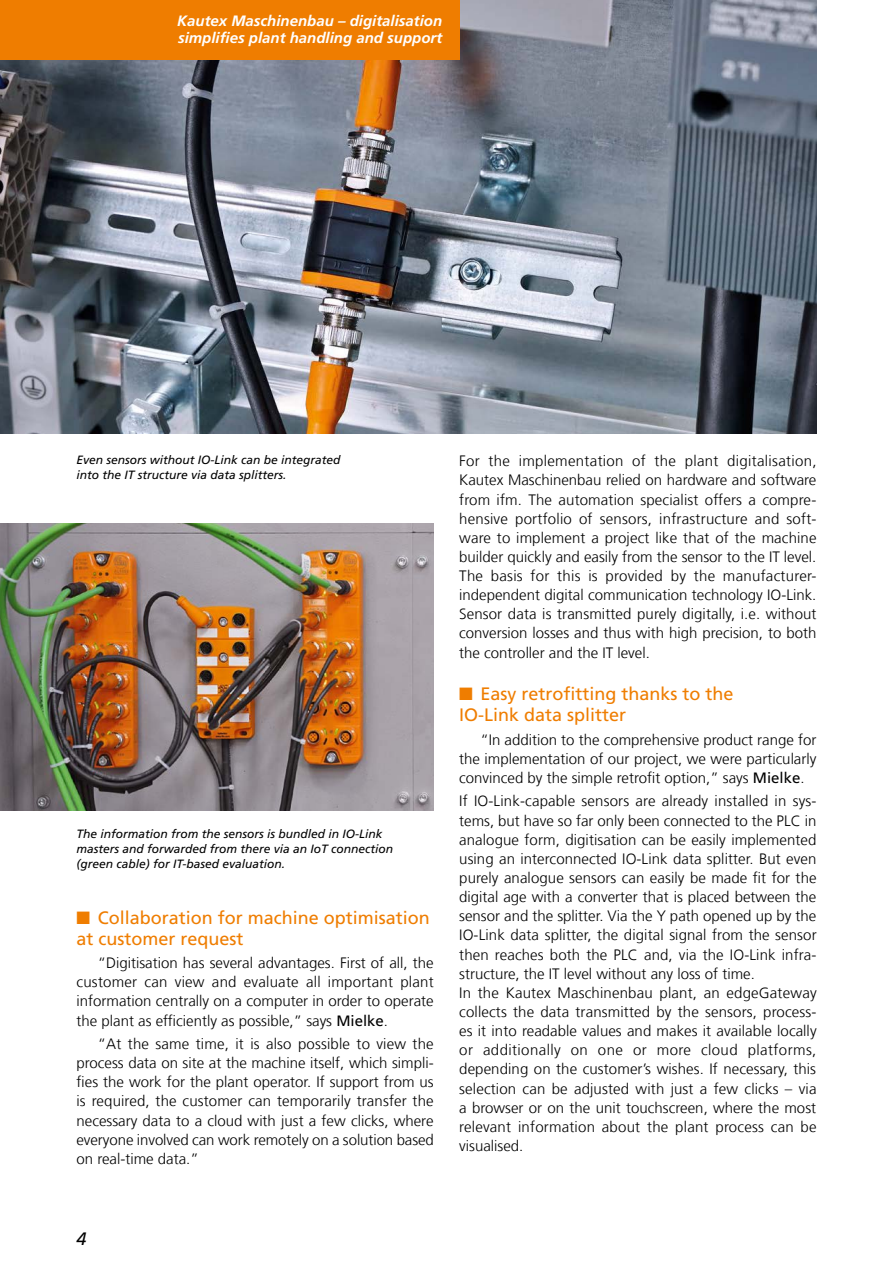
<style>
.page{position:relative;width:893px;height:1263px;background:#fff}
.page>*{position:absolute;margin:0;border:0;box-sizing:border-box;transform-origin:0 0}
.t1{font:18px/21.3px "Frutiger LT Com";color:#ef7d00}
.t2{font:italic 18px "Frutiger LT Com";color:#000}
.Fließtext_verschacht{font:300 15px/19.2px "Frutiger LT Com";letter-spacing:.005em;color:#000;text-align:justify}
.Boxtext_orange{font:italic 700 15px/17px "Frutiger LT Com";color:#fff}
.Bildunterschrift_lib{font:italic 12px/14.9px "Frutiger LT Com";color:#000}
.s1{font-weight:400}
</style>
<div class="page">
<img style="left:0;top:0;width:816px;height:434px">
<img style="left:0;top:523px;width:434px;height:288px">
<div style="left:0;top:0;width:459px;height:60px;background:#ef7d00"></div>
<p class="Boxtext_orange" style="left:177px;top:13px;width:267px">Kautex Maschinenbau – digitalisation simplifies plant handling and support</p>
<p class="Bildunterschrift_lib" style="left:77px;top:452px;width:266px">Even sensors without IO-Link can be integrated into the IT structure via data splitters.</p>
<p class="Bildunterschrift_lib" style="left:77px;top:827px;width:318px">The information from the sensors is bundled in IO-Link masters and forwarded from there via an IoT connection (green cable) for IT-based evaluation.</p>
<p class="t1" style="left:77px;top:907px;width:355px">■ Collaboration for machine optimisation at customer request</p>
<p class="Fließtext_verschacht" style="left:77px;top:953px;width:359px;text-indent:21px">“Digitisation has several advantages. First of all, the customer can view and evaluate all important plant information centrally on a computer in order to operate the plant as efficiently as possible,” says <span class="s1">Mielke</span>.</p>
<p class="Fließtext_verschacht" style="left:77px;top:1034px;width:359px;text-indent:21px">“At the same time, it is also possible to view the process data on site at the machine itself, which simpli&shy;fies the work for the plant operator. If support from us is required, the customer can temporarily transfer the necessary data to a cloud with just a few clicks, where everyone involved can work remotely on a solution based on real-time data.”</p>
<p class="Fließtext_verschacht" style="left:459px;top:452px;width:359px">For the implementation of the plant digitalisation, Kautex Maschinenbau relied on hardware and software from ifm. The automation specialist offers a compre&shy;hensive portfolio of sensors, infrastructure and soft&shy;ware to implement a project like that of the machine builder quickly and easily from the sensor to the IT level.<br>The basis for this is provided by the manufacturer&shy;independent digital communication technology IO-Link.<br>Sensor data is transmitted purely digitally, i.e. without conversion losses and thus with high precision, to both the controller and the IT level.</p>
<p class="t1" style="left:459px;top:683px;width:276px">■ Easy retrofitting thanks to the<br>IO-Link data splitter</p>
<p class="Fließtext_verschacht" style="left:459px;top:730px;width:359px;text-indent:21px">“In addition to the comprehensive product range for the implementation of our project, we were particularly convinced by the simple retrofit option,” says <span class="s1">Mielke</span>.</p>
<p class="Fließtext_verschacht" style="left:459px;top:792px;width:359px;text-align:left">If IO-Link-capable sensors are already installed in sys&shy;tems, but have so far only been connected to the PLC in analogue form, digitisation can be easily implemented using an interconnected IO-Link data splitter. But even purely analogue sensors can easily be made fit for the digital age with a converter that is placed between the sensor and the splitter. Via the Y path opened up by the IO-Link data splitter, the digital signal from the sensor then reaches both the PLC and, via the IO-Link infra&shy;structure, the IT level without any loss of time.<br>In the Kautex Maschinenbau plant, an edgeGateway collects the data transmitted by the sensors, process&shy;es it into readable values and makes it available locally or additionally on one or more cloud platforms, depending on the customer’s wishes. If necessary, this selection can be adjusted with just a few clicks – via a browser or on the unit touchscreen, where the most relevant information about the plant process can be visualised.</p>
<p class="t2" style="left:77px;top:1228px;width:12px">4</p>
</div>
